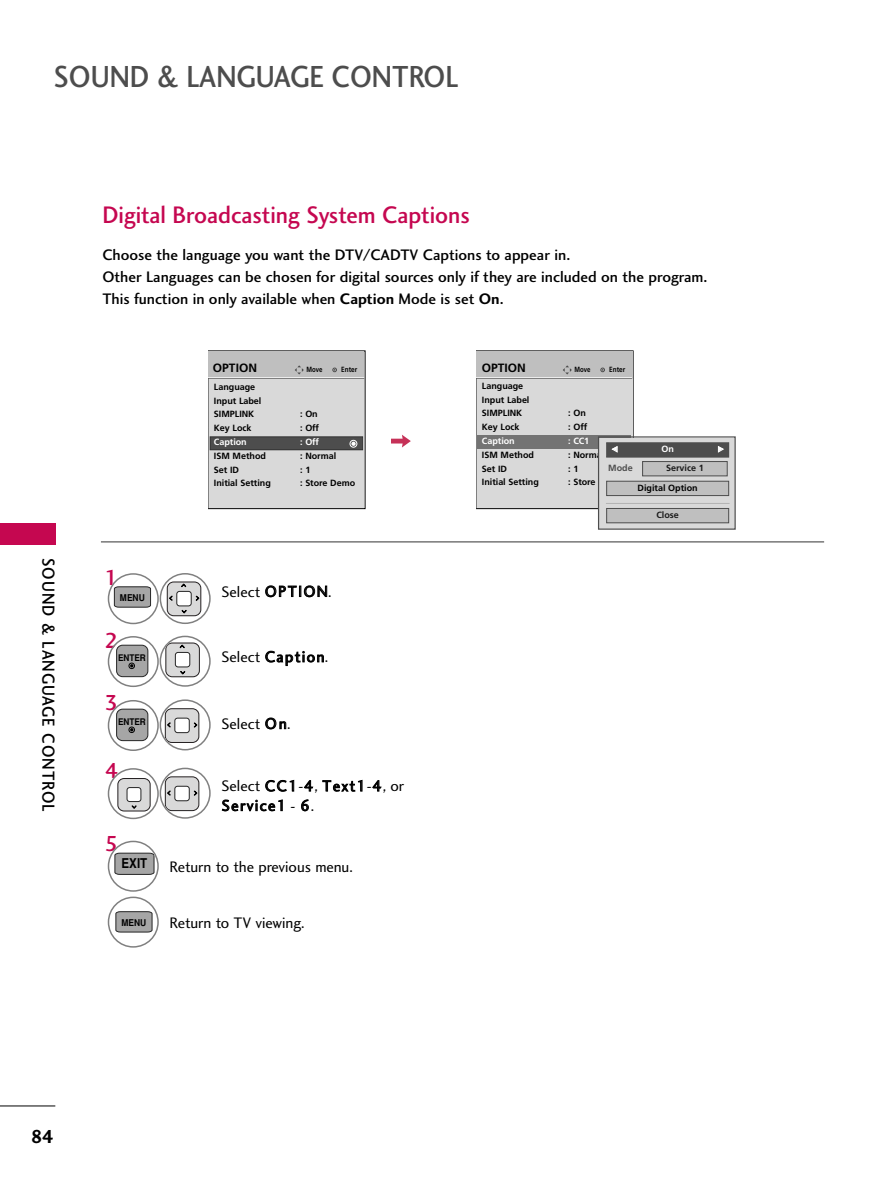
<style>
.page{position:relative;width:893px;height:1190px;background:#fff}
.page>*{position:absolute;margin:0;border:0;box-sizing:border-box;transform-origin:0 0}
.t1{font:31.5px "Charlotte Sans Medium Plain";color:#4d4d4d;scale:.9 1}
.t2{font:24.75px "Charlotte Sans Medium Plain";color:#c50750;scale:.95 1}
.t3{font:22.5px "Charlotte Sans Medium Plain";color:#c50750}
.t4{font:19.5px "Charlotte Sans Bold Plain";color:#000}
.t5{font:18px "Charlotte Sans Medium Plain";letter-spacing:.06em;color:#000;scale:.9 1}
.t6{font:15.75px/22.5px "Charlotte Sans Medium Plain";color:#000}
.t7{font:15.75px "Charlotte Sans Book Plain";color:#000}
.t8{font:15.75px/19.2px "Charlotte Sans Book Plain";letter-spacing:.09em;color:#000}
.t9{font:15.75px "Charlotte Sans Book Plain";letter-spacing:.045em;color:#000}
.t10{font:700 13.5px "Helvetica";color:#000;scale:.85 1}
.t11{font:700 12px "Frutiger";color:#000}
.t12{font:700 9.3px "Helvetica";color:#000;scale:.9 1}
.t13{font:700 9.15px "Helvetica";color:#000;scale:.9 1}
.t14{font:700 9px/13.8px "Frutiger";letter-spacing:-.005em;color:#000}
.t15{font:700 9px "Frutiger";letter-spacing:-.005em;color:#fff}
.t16{font:700 9px "Frutiger";color:#1a1a1a}
.t17{font:700 9px "Frutiger";color:#4d4d4d}
.t18{font:700 7.5px "Frutiger";color:#000;scale:.85 1}
.t19{font:700 7.5px "Frutiger";color:#000;scale:.8 1}
.t20{font:6px "FZDING33";color:#fff;scale:.9 1}
.s1{font-family:"Charlotte Sans Bold Plain"}
</style>
<div class="page">
<div style="left:0;top:523px;width:55px;height:21px;background:#c50750"></div>
<hr style="left:0;top:1105px;width:55px;height:1px;background:#000">
<hr style="left:101px;top:541px;width:723px;height:1px;background:#333">
<svg style="left:114px;top:586px;width:37px;height:21px"></svg>
<div style="left:108px;top:573px;width:51px;height:51px;border:2px solid #808080;border-radius:50%"></div>
<svg style="left:161px;top:574px;width:48px;height:48px"></svg>
<div style="left:167px;top:582px;width:34px;height:34px;background:#d9d9d9;border:1px solid #231f20;border-radius:6px"></div>
<div style="left:177px;top:591px;width:14px;height:15px;background:#fff;border:1px solid #262626;border-radius:3px"></div>
<svg style="left:169px;top:595px;width:4px;height:6px"></svg>
<svg style="left:196px;top:595px;width:3px;height:6px"></svg>
<svg style="left:181px;top:583px;width:5px;height:4px"></svg>
<svg style="left:181px;top:610px;width:6px;height:3px"></svg>
<div style="left:160px;top:573px;width:51px;height:51px;border:2px solid #808080;border-radius:50%"></div>
<svg style="left:109px;top:637px;width:48px;height:48px"></svg>
<div style="left:116px;top:645px;width:32px;height:32px;background:#a6a6a6;border:1px solid #262626;border-radius:6px"></div>
<div style="left:129px;top:662px;width:6px;height:7px;border:1px solid #000;border-radius:50%"></div>
<div style="left:108px;top:636px;width:51px;height:51px;border:2px solid #808080;border-radius:50%"></div>
<svg style="left:161px;top:637px;width:48px;height:48px"></svg>
<div style="left:166px;top:643px;width:33px;height:34px;background:#d9d9d9;border:1px solid #231f20;border-radius:6px"></div>
<div style="left:175px;top:652px;width:15px;height:15px;background:#fff;border:1px solid #262626;border-radius:3px"></div>
<svg style="left:180px;top:644px;width:5px;height:4px"></svg>
<svg style="left:180px;top:671px;width:5px;height:3px"></svg>
<div style="left:160px;top:635px;width:51px;height:51px;border:2px solid #808080;border-radius:50%"></div>
<div style="left:116px;top:709px;width:32px;height:32px;background:#a6a6a6;border:1px solid #262626;border-radius:6px"></div>
<div style="left:129px;top:726px;width:6px;height:7px;border:1px solid #000;border-radius:50%"></div>
<div style="left:108px;top:700px;width:51px;height:51px;border:2px solid #808080;border-radius:50%"></div>
<svg style="left:161px;top:701px;width:48px;height:48px"></svg>
<div style="left:165px;top:708px;width:34px;height:34px;background:#d9d9d9;border:1px solid #231f20;border-radius:6px"></div>
<div style="left:175px;top:718px;width:14px;height:14px;background:#fff;border:1px solid #262626;border-radius:3px"></div>
<svg style="left:167px;top:722px;width:4px;height:5px"></svg>
<svg style="left:194px;top:722px;width:3px;height:5px"></svg>
<div style="left:160px;top:699px;width:51px;height:51px;border:2px solid #808080;border-radius:50%"></div>
<svg style="left:109px;top:769px;width:48px;height:48px"></svg>
<div style="left:118px;top:778px;width:32px;height:33px;background:#d9d9d9;border:1px solid #231f20;border-radius:6px"></div>
<div style="left:127px;top:787px;width:14px;height:14px;background:#fff;border:1px solid #262626;border-radius:3px"></div>
<svg style="left:132px;top:805px;width:5px;height:4px"></svg>
<div style="left:108px;top:768px;width:51px;height:51px;border:2px solid #808080;border-radius:50%"></div>
<svg style="left:161px;top:769px;width:48px;height:48px"></svg>
<div style="left:165px;top:776px;width:34px;height:34px;background:#d9d9d9;border:1px solid #231f20;border-radius:6px"></div>
<div style="left:175px;top:786px;width:14px;height:15px;background:#fff;border:1px solid #262626;border-radius:3px"></div>
<svg style="left:167px;top:790px;width:4px;height:5px"></svg>
<svg style="left:194px;top:790px;width:3px;height:5px"></svg>
<div style="left:160px;top:767px;width:51px;height:51px;border:2px solid #808080;border-radius:50%"></div>
<svg style="left:115px;top:853px;width:39px;height:21px"></svg>
<div style="left:108px;top:840px;width:51px;height:51px;border:2px solid #808080;border-radius:50%"></div>
<svg style="left:116px;top:911px;width:36px;height:21px"></svg>
<div style="left:108px;top:896px;width:51px;height:51px;border:2px solid #808080;border-radius:50%"></div>
<svg style="left:391px;top:435px;width:20px;height:12px"></svg>
<svg style="left:208px;top:350px;width:157px;height:159px;background:#c5c5c5"></svg>
<div style="left:349px;top:440px;width:8px;height:7px;border:1px solid #fff;border-radius:50%"></div>
<svg style="left:476px;top:350px;width:157px;height:159px;background:#c9c9c9"></svg>
<div style="left:599px;top:437px;width:135px;height:91px;background:#d9d9d9"></div>
<div style="left:598px;top:436px;width:137px;height:94px;border:1px solid #4d4d4d"></div>
<div style="left:642px;top:462px;width:85px;height:13px;background:#bfbfbf"></div>
<div style="left:642px;top:461px;width:85px;height:15px;border:1px solid #4d4d4d"></div>
<div style="left:607px;top:508px;width:121px;height:14px;background:#bfbfbf"></div>
<div style="left:606px;top:508px;width:123px;height:15px;border:1px solid #4d4d4d"></div>
<div style="left:607px;top:481px;width:121px;height:14px;background:#bfbfbf"></div>
<div style="left:606px;top:481px;width:123px;height:15px;border:1px solid #4d4d4d"></div>
<div style="left:607px;top:443px;width:121px;height:14px;background:#4d4d4d"></div>
<div style="left:606px;top:442px;width:123px;height:15px;border:1px solid #4d4d4d"></div>
<hr style="left:606px;top:503px;width:123px;height:1px;background:#b3b3b3">
<h1 class="t1" style="left:54px;top:64px;width:450px">SOUND &amp; LANGUAGE CONTROL</h1>
<h2 class="t2" style="left:102px;top:206px;width:388px">Digital Broadcasting System Captions</h2>
<h3 class="t6" style="left:102px;top:244px;width:606px">Choose the language you want the DTV/CADTV Captions to appear in.<br>Other Languages can be chosen for digital sources only if they are included on the program.<br>This function in only available when <span class="s1">Caption</span> Mode is set <span class="s1">On</span>.</h3>
<h3 class="t5" style="left:55px;top:557px;width:283px;rotate:90deg">SOUND &amp; LANGUAGE CONTROL</h3>
<h3 class="t11" style="left:213px;top:363px;width:46px">OPTION</h3>
<p class="t19" style="left:306px;top:366px;width:22px">Move</p>
<p class="t18" style="left:341px;top:366px;width:20px">Enter</p>
<p class="t14" style="left:214px;top:380px;width:49px">Language<br>Input Label<br>SIMPLINK</p>
<p class="t14" style="left:300px;top:408px;width:19px">: On</p>
<h3 class="t3" style="left:105px;top:569px;width:15px">1</h3>
<p class="t12" style="left:120px;top:594px;width:29px">MENU</p>
<h3 class="t3" style="left:105px;top:632px;width:15px">2</h3>
<p class="t13" style="left:118px;top:654px;width:32px">ENTER</p>
<h3 class="t3" style="left:105px;top:694px;width:15px">3</h3>
<p class="t13" style="left:118px;top:718px;width:32px">ENTER</p>
<h3 class="t3" style="left:105px;top:762px;width:15px">4</h3>
<h3 class="t3" style="left:105px;top:834px;width:15px">5</h3>
<p class="t14" style="left:214px;top:422px;width:39px">Key Lock</p>
<p class="t14" style="left:300px;top:422px;width:20px">: Off</p>
<p class="t15" style="left:214px;top:438px;width:34px">Caption</p>
<p class="t15" style="left:300px;top:438px;width:20px">: Off</p>
<p class="t14" style="left:214px;top:449px;width:53px">ISM Method</p>
<p class="t14" style="left:300px;top:449px;width:38px">: Normal</p>
<p class="t14" style="left:214px;top:463px;width:27px">Set ID</p>
<p class="t14" style="left:300px;top:463px;width:12px">: 1</p>
<p class="t14" style="left:214px;top:477px;width:58px">Initial Setting</p>
<p class="t14" style="left:300px;top:477px;width:57px">: Store Demo</p>
<h3 class="t9" style="left:221px;top:585px;width:111px">Select OPTION.</h3>
<h3 class="t8" style="left:221px;top:648px;width:108px">Select Caption.</h3>
<h3 class="t7" style="left:221px;top:717px;width:70px">Select On.</h3>
<h3 class="t8" style="left:221px;top:778px;width:184px">Select CC1-4, Text1-4, or<br>Service1 - 6.</h3>
<h3 class="t10" style="left:122px;top:858px;width:32px">EXIT</h3>
<h3 class="t7" style="left:169px;top:860px;width:185px">Return to the previous menu.</h3>
<p class="t12" style="left:121px;top:919px;width:29px">MENU</p>
<h3 class="t7" style="left:169px;top:916px;width:137px">Return to TV viewing.</h3>
<h3 class="t11" style="left:482px;top:363px;width:46px">OPTION</h3>
<p class="t19" style="left:574px;top:366px;width:22px">Move</p>
<p class="t18" style="left:609px;top:366px;width:20px">Enter</p>
<p class="t14" style="left:482px;top:379px;width:49px">Language<br>Input Label<br>SIMPLINK</p>
<p class="t14" style="left:568px;top:407px;width:19px">: On</p>
<p class="t14" style="left:482px;top:421px;width:39px">Key Lock</p>
<p class="t14" style="left:568px;top:421px;width:21px">: Off</p>
<p class="t15" style="left:482px;top:437px;width:34px">Caption</p>
<p class="t15" style="left:568px;top:437px;width:23px">: CC1</p>
<p class="t14" style="left:482px;top:448px;width:53px">ISM Method</p>
<p class="t14" style="left:568px;top:448px;width:38px">: Normal</p>
<p class="t14" style="left:482px;top:462px;width:27px">Set ID</p>
<p class="t14" style="left:568px;top:462px;width:12px">: 1</p>
<p class="t14" style="left:482px;top:476px;width:58px">Initial Setting</p>
<p class="t14" style="left:568px;top:476px;width:57px">: Store Demo</p>
<p class="t20" style="left:612px;top:447px;width:7px">F</p>
<p class="t15" style="left:661px;top:445px;width:14px">On</p>
<p class="t20" style="left:718px;top:447px;width:7px">G</p>
<p class="t17" style="left:608px;top:464px;width:26px">Mode</p>
<p class="t16" style="left:666px;top:464px;width:39px">Service 1</p>
<p class="t14" style="left:637px;top:481px;width:62px">Digital Option</p>
<p class="t16" style="left:656px;top:511px;width:24px">Close</p>
<h3 class="t4" style="left:31px;top:1128px;width:25px">84</h3>
</div>
